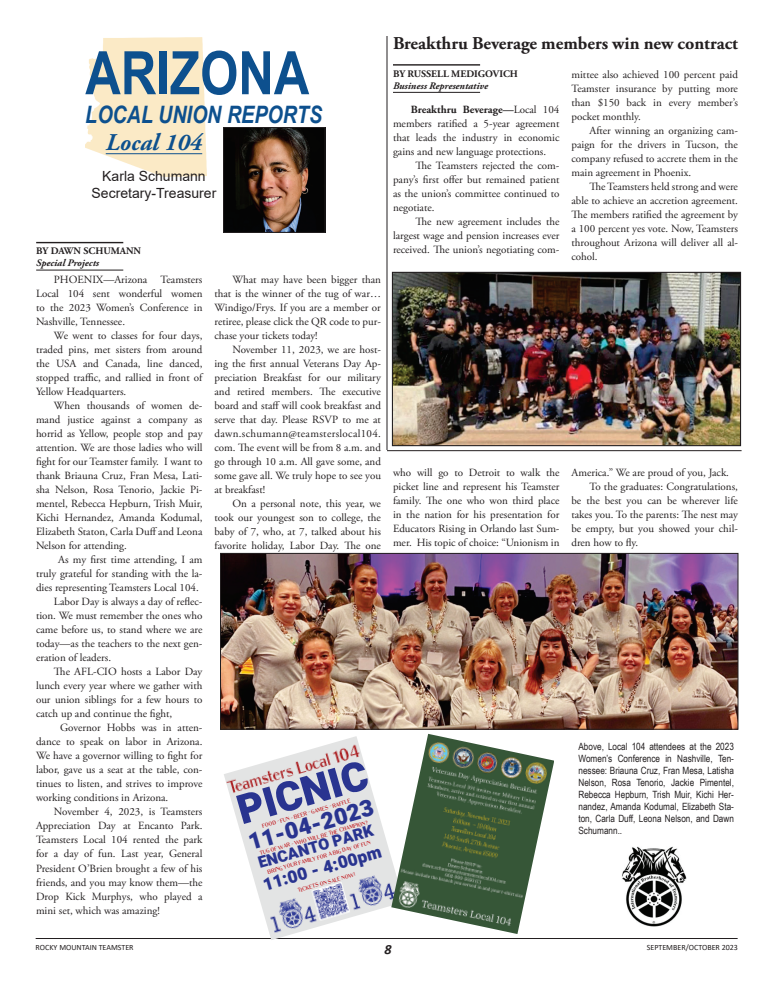
<style>
.page{position:relative;width:774px;height:990px;background:#fff}
.page>*{position:absolute;margin:0;border:0;box-sizing:border-box;transform-origin:0 0}
.t1{font:700 60px "Arial Narrow";color:#0d508e}
.t2{font:900 40.9px "Heebo";color:#293490}
.t3{font:italic 700 24px "Arial Narrow";color:#0d508e}
.t4{font:italic 700 24px "Adobe Garamond Pro";color:#0d508e}
.t5{font:900 23px "Heebo";color:#293490}
.t6{font:700 18px "Adobe Garamond Pro";color:#231f20}
.t7{font:900 17.3px "Heebo";color:#293490}
.t8{font:900 15.8px "Heebo";color:#293490}
.t9{font:14px/16.8px "Arial";color:#231f20;text-align:center}
.t10{font:italic 700 14px "Calibri";color:#231f20}
.t11{font:11px/14px "Adobe Garamond Pro";color:#231f20;text-align:justify}
.t12{font:10px/12px "Arial Narrow";color:#231f20;text-align:justify}
.t13{font:italic 700 10px "Adobe Garamond Pro";color:#231f20}
.t14{font:700 10px "Adobe Garamond Pro";color:#231f20}
.t15{font:8px "Calibri";color:#231f20}
.t16{font:5.8px "Dukas CF Regular";color:#c22025}
.s1{font-weight:700}
</style>
<div class="page">
<hr style="left:36px;top:938px;width:702px;height:1px;background:#231f20">
<img style="left:85px;top:37px;width:121px;height:140px">
<hr style="left:106px;top:153px;width:96px;height:1px;background:#0d508e">
<img style="left:225px;top:129px;width:98px;height:102px">
<div style="left:223px;top:127px;width:102px;height:106px;border:1px solid #231f20"></div>
<img style="left:394px;top:274px;width:345px;height:170px">
<div style="left:392px;top:272px;width:349px;height:174px;border:1px solid #231f20"></div>
<hr style="left:387px;top:36px;width:1px;height:414px;background:#231f20">
<hr style="left:387px;top:450px;width:355px;height:1px;background:#231f20">
<hr style="left:36px;top:242px;width:87px;height:1px;background:#231f20">
<hr style="left:36px;top:270px;width:87px;height:1px;background:#231f20">
<hr style="left:393px;top:64px;width:87px;height:2px;background:#231f20">
<hr style="left:393px;top:92px;width:87px;height:1px;background:#231f20">
<img style="left:224px;top:736px;width:167px;height:204px">
<img style="left:391px;top:734px;width:163px;height:200px">
<img style="left:222px;top:555px;width:514px;height:173px">
<div style="left:220px;top:553px;width:518px;height:177px;border:1px solid #231f20"></div>
<img style="left:622px;top:846px;width:64px;height:81px">
<h1 class="t1" style="left:85px;top:28px;width:226px">ARIZONA</h1>
<h3 class="t3" style="left:85px;top:96px;width:238px">LOCAL UNION REPORTS</h3>
<h3 class="t4" style="left:106px;top:129px;width:98px">Local 104</h3>
<p class="t9" style="left:92px;top:168px;width:126px">Karla Schumann<br>Secretary-Treasurer</p>
<p class="t14" style="left:36px;top:245px;width:106px">BY DAWN SCHUMANN</p>
<p class="t13" style="left:36px;top:258px;width:65px">Special Projects</p>
<p class="t11" style="left:36px;top:273px;width:168px;text-indent:18px">PHOENIX—Arizona Teamsters Local 104 sent wonderful women to the 2023 Women’s Conference in Nashville, Tennessee.</p>
<p class="t11" style="left:36px;top:329px;width:168px;text-indent:18px">We went to classes for four days, traded pins, met sisters from around the USA and Canada, line danced, stopped traffic, and rallied in front of Yellow Headquarters.</p>
<p class="t11" style="left:36px;top:399px;width:168px;text-indent:18px">When thousands of women de&shy;mand justice against a company as horrid as Yellow, people stop and pay attention. We are those ladies who will fight for our Teamster family. I want to thank Briauna Cruz, Fran Mesa, Lati&shy;sha Nelson, Rosa Tenorio, Jackie Pi&shy;mentel, Rebecca Hepburn, Trish Muir, Kichi Hernandez, Amanda Kodumal, Elizabeth Staton, Carla Duff and Leona Nelson for attending.</p>
<p class="t11" style="left:58px;top:553px;width:146px">As my first time attending, I am</p>
<p class="t11" style="left:36px;top:567px;width:168px">truly grateful for standing with the la-</p>
<p class="t11" style="left:36px;top:581px;width:164px">dies representing Teamsters Local 104.</p>
<p class="t11" style="left:54px;top:595px;width:150px">Labor Day is always a day of reflec-</p>
<p class="t11" style="left:36px;top:609px;width:168px">tion. We must remember the ones who</p>
<p class="t11" style="left:36px;top:623px;width:168px">came before us, to stand where we are</p>
<p class="t11" style="left:36px;top:637px;width:168px">today—as the teachers to the next gen-</p>
<p class="t11" style="left:36px;top:651px;width:77px">eration of leaders.</p>
<p class="t11" style="left:54px;top:665px;width:150px">The AFL-CIO hosts a Labor Day</p>
<p class="t11" style="left:36px;top:679px;width:168px">lunch every year where we gather with</p>
<p class="t11" style="left:36px;top:693px;width:168px">our union siblings for a few hours to</p>
<p class="t11" style="left:36px;top:707px;width:138px">catch up and continue the fight,</p>
<p class="t11" style="left:60px;top:721px;width:144px">Governor Hobbs was in atten-</p>
<p class="t11" style="left:36px;top:735px;width:168px">dance to speak on labor in Arizona.</p>
<p class="t11" style="left:36px;top:749px;width:168px">We have a governor willing to fight for</p>
<p class="t11" style="left:36px;top:763px;width:168px">labor, gave us a seat at the table, con-</p>
<p class="t11" style="left:36px;top:777px;width:168px">tinues to listen, and strives to improve</p>
<p class="t11" style="left:36px;top:791px;width:134px">working conditions in Arizona.</p>
<p class="t11" style="left:54px;top:805px;width:150px">November 4, 2023, is Teamsters</p>
<p class="t11" style="left:36px;top:819px;width:168px">Appreciation Day at Encanto Park.</p>
<p class="t11" style="left:36px;top:833px;width:168px">Teamsters Local 104 rented the park</p>
<p class="t11" style="left:36px;top:847px;width:168px">for a day of fun. Last year, General</p>
<p class="t11" style="left:36px;top:861px;width:168px">President O’Brien brought a few of his</p>
<p class="t11" style="left:36px;top:875px;width:168px">friends, and you may know them—the</p>
<p class="t11" style="left:36px;top:889px;width:168px">Drop Kick Murphys, who played a</p>
<p class="t11" style="left:36px;top:903px;width:125px">mini set, which was amazing!</p>
<p class="t11" style="left:214px;top:273px;width:168px;text-indent:18px">What may have been bigger than that is the winner of the tug of war… Windigo/Frys. If you are a member or retiree, please click the QR code to pur&shy;chase your tickets today!</p>
<p class="t11" style="left:214px;top:343px;width:168px;text-indent:18px">November 11, 2023, we are host&shy;ing the first annual Veterans Day Ap&shy;preciation Breakfast for our military and retired members. The executive board and staff will cook breakfast and serve that day. Please RSVP to me at dawn.schumann@teamsterslocal104. com. The event will be from 8 a.m. and go through 10 a.m. All gave some, and some gave all. We truly hope to see you at breakfast!</p>
<p class="t11" style="left:214px;top:497px;width:168px;text-indent:18px">On a personal note, this year, we took our youngest son to college, the baby of 7, who, at 7, talked about his favorite holiday, Labor Day. The one</p>
<h2 class="t2" style="left:230px;top:783px;width:136px;rotate:-16deg">PICNIC</h2>
<p class="t16" style="left:261px;top:823px;width:93px;rotate:-16deg">FOOD - FUN - BEER - GAMES - RAFFLE</p>
<h3 class="t5" style="left:245px;top:827px;width:131px;rotate:-16deg">11-04-2023</h3>
<p class="t16" style="left:259px;top:850px;width:114px;rotate:-16deg">TUG OF WAR - WHO WILL BE THE CHAMPION?</p>
<h3 class="t8" style="left:256px;top:853px;width:120px;rotate:-16deg">ENCANTO PARK</h3>
<p class="t16" style="left:267px;top:869px;width:109px;rotate:-16deg">BRING YOUR FAMILY FOR A BIG DAY OF FUN</p>
<h3 class="t7" style="left:260px;top:873px;width:124px;rotate:-16deg">11:00 - 4:00pm</h3>
<p class="t16" style="left:297px;top:887px;width:61px;rotate:-16deg">TICKETS ON SALE NOW!</p>
<h3 class="t6" style="left:393px;top:33px;width:347px">Breakthru Beverage members win new contract</h3>
<p class="t11" style="left:572px;top:68px;width:168px">mittee also achieved 100 percent paid Teamster insurance by putting more than $150 back in every member’s pocket monthly.</p>
<p class="t11" style="left:572px;top:124px;width:168px;text-indent:18px">After winning an organizing cam&shy;paign for the drivers in Tucson, the company refused to accrete them in the main agreement in Phoenix.</p>
<p class="t11" style="left:572px;top:180px;width:168px;text-indent:18px">The Teamsters held strong and were able to achieve an accretion agreement.<br>The members ratified the agreement by a 100 percent yes vote. Now, Teamsters throughout Arizona will deliver all al&shy;cohol.</p>
<p class="t14" style="left:393px;top:68px;width:127px">BY RUSSELL MEDIGOVICH</p>
<p class="t13" style="left:393px;top:80px;width:97px">Business Representative</p>
<p class="t11" style="left:393px;top:103px;width:168px;text-indent:18px"><span class="s1">Breakthru Beverage—</span>Local 104 members ratified a 5-year agreement that leads the industry in economic gains and new language protections.</p>
<p class="t11" style="left:393px;top:159px;width:168px;text-indent:23px">The Teamsters rejected the com&shy;pany’s first offer but remained patient as the union’s committee continued to negotiate.</p>
<p class="t11" style="left:393px;top:215px;width:168px;text-indent:23px">The new agreement includes the largest wage and pension increases ever received. The union’s negotiating com-</p>
<p class="t11" style="left:393px;top:466px;width:168px">who will go to Detroit to walk the picket line and represent his Teamster family. The one who won third place in the nation for his presentation for Educators Rising in Orlando last Sum&shy;mer. His topic of choice: “Unionism in</p>
<p class="t11" style="left:571px;top:466px;width:159px">America.” We are proud of you, Jack.</p>
<p class="t11" style="left:589px;top:480px;width:150px">To the graduates: Congratulations,</p>
<p class="t11" style="left:571px;top:494px;width:168px">be the best you can be wherever life</p>
<p class="t11" style="left:571px;top:508px;width:168px">takes you. To the parents: The nest may</p>
<p class="t11" style="left:571px;top:522px;width:168px">be empty, but you showed your chil-</p>
<p class="t11" style="left:571px;top:536px;width:68px">dren how to fly.</p>
<p class="t12" style="left:578px;top:740px;width:157px">Above, Local 104 attendees at the 2023<br>Women’s Conference in Nashville, Ten&shy;nessee: Briauna Cruz, Fran Mesa, Latisha Nelson, Rosa Tenorio, Jackie Pimentel, Rebecca Hepburn, Trish Muir, Kichi Her&shy;nandez, Amanda Kodumal, Elizabeth Sta&shy;ton, Carla Duff, Leona Nelson, and Dawn Schumann..</p>
<p class="t15" style="left:36px;top:942px;width:99px">ROCKY MOUNTAIN TEAMSTER</p>
<p class="t15" style="left:647px;top:942px;width:93px">SEPTEMBER/OCTOBER 2023</p>
<p class="t10" style="left:384px;top:939px;width:9px">8</p>
</div>
